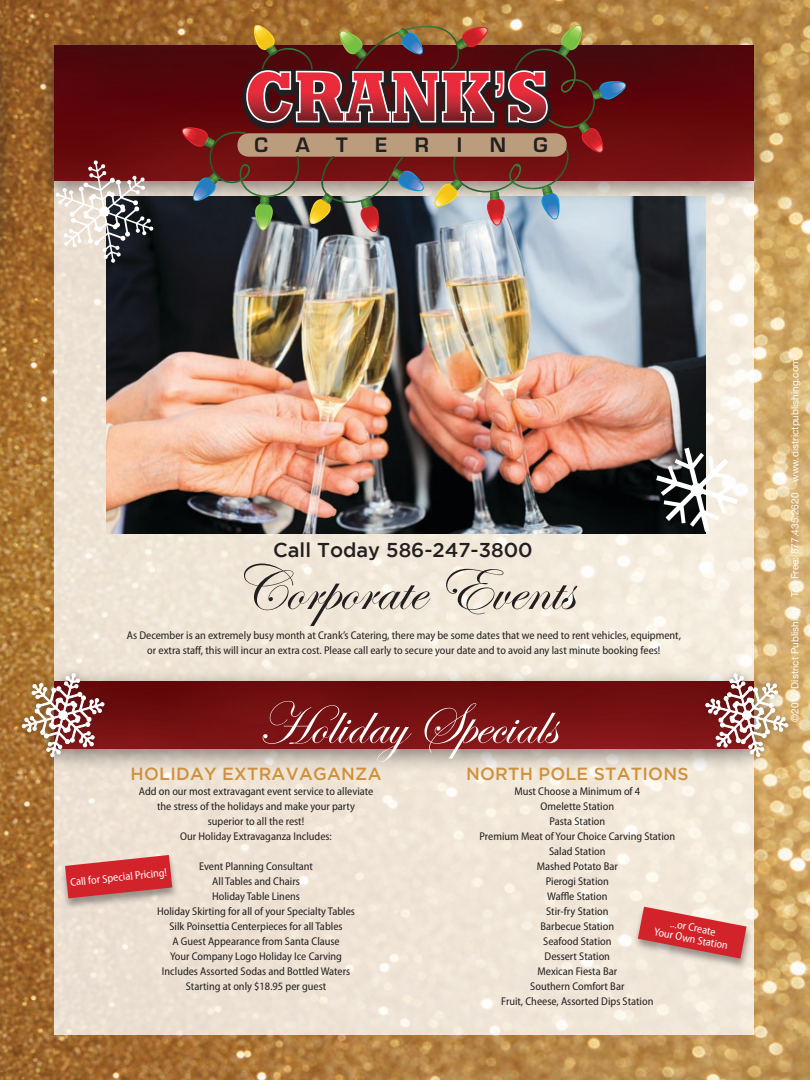
<style>
.page{position:relative;width:810px;height:1080px;background:#fff}
.page>*{position:absolute;margin:0;border:0;box-sizing:border-box;transform-origin:0 0}
.t1{font:65px "Edwardian Script ITC";color:#231f20}
.t2{font:60px "Edwardian Script ITC";color:#fff}
.t3{font:500 20px "Gotham";color:#231f20}
.t4{font:600 19.38px "Eurostile LT Std";color:#231f20}
.t5{font:500 17.5px "Gotham";letter-spacing:.015em;color:#cf913d}
.t6{font:semi-condensed 11.25px/15px "Myriad Pro";color:#231f20;text-align:center}
.t7{font:semi-condensed 11.25px/11.2px "Myriad Pro";color:#fff;text-align:center}
.t8{font:10px "Helvetica Neue LT Std";color:#fff}
</style>
<div class="page">
<img style="left:1px;top:0;width:809px;height:1080px">
<div style="left:54px;top:169px;width:700px;height:866px;background:#f1e6d8"></div>
<div style="left:35px;top:668px;width:737px;height:105px;background:#231f20;opacity:.53"></div>
<img style="left:111px;top:681px;width:588px;height:68px">
<img style="left:107px;top:205px;width:599px;height:329px">
<div style="left:699px;top:667px;width:96px;height:96px;background:#231f20;opacity:.34"></div>
<svg style="left:705px;top:673px;width:84px;height:84px;background:#bc9280"></svg>
<div style="left:15px;top:667px;width:96px;height:96px;background:#231f20;opacity:.34"></div>
<svg style="left:22px;top:672px;width:83px;height:86px;background:#ae816f"></svg>
<div style="left:35px;top:32px;width:737px;height:173px;background:#231f20;opacity:.53"></div>
<img style="left:54px;top:45px;width:700px;height:135px">
<img style="left:181px;top:22px;width:446px;height:211px">
<svg style="left:55px;top:160px;width:99px;height:103px"></svg>
<svg style="left:656px;top:448px;width:82px;height:84px"></svg>
<img style="left:0;top:0;width:1px;height:1080px">
<div style="left:0;top:33px;width:19px;height:232px;background:#231f20;opacity:.53"></div>
<div style="left:0;top:20px;width:10px;height:262px;background:#231f20;opacity:.55"></div>
<div style="left:633px;top:906px;width:120px;height:64px;background:#231f20;opacity:.42"></div>
<svg style="left:638px;top:907px;width:109px;height:52px"></svg>
<div style="left:60px;top:854px;width:119px;height:56px;background:#231f20;opacity:.42"></div>
<svg style="left:65px;top:855px;width:107px;height:43px;background:#d14c4f"></svg>
<h3 class="t4" style="left:254px;top:133px;width:15px">C</h3>
<h3 class="t4" style="left:296px;top:133px;width:15px">A</h3>
<h3 class="t4" style="left:336px;top:133px;width:13px">T</h3>
<h3 class="t4" style="left:375px;top:133px;width:14px">E</h3>
<h3 class="t4" style="left:415px;top:133px;width:16px">R</h3>
<h3 class="t4" style="left:457px;top:133px;width:7px">I</h3>
<h3 class="t4" style="left:490px;top:133px;width:18px">N</h3>
<h3 class="t4" style="left:534px;top:133px;width:16px">G</h3>
<h3 class="t3" style="left:273px;top:539px;width:261px">Call Today 586-247-3800</h3>
<h1 class="t1" style="left:233px;top:553px;width:342px">Corporate Events</h1>
<p class="t6" style="left:127px;top:628px;width:556px">As December is an extremely busy month at Crank’s Catering, there may be some dates that we need to rent vehicles, equipment, or extra staff, this will incur an extra cost. Please call early to secure your date and to avoid any last minute booking fees!</p>
<h2 class="t2" style="left:257px;top:691px;width:300px">Holiday Specials</h2>
<h3 class="t5" style="left:131px;top:764px;width:252px">HOLIDAY EXTRAVAGANZA</h3>
<p class="t6" style="left:139px;top:783px;width:236px">Add on our most extravagant event service to alleviate the stress of the holidays and make your party superior to all the rest!<br>Our Holiday Extravaganza Includes:</p>
<p class="t6" style="left:157px;top:858px;width:199px">Event Planning Consultant<br>All Tables and Chairs<br>Holiday Table Linens<br>Holiday Skirting for all of your Specialty Tables Silk Poinsettia Centerpieces for all Tables<br>A Guest Appearance from Santa Clause<br>Your Company Logo Holiday Ice Carving Includes Assorted Sodas and Bottled Waters Starting at only $18.95 per guest</p>
<p class="t7" style="left:70px;top:876px;width:99px;rotate:-6deg">Call for Special Pricing!</p>
<h3 class="t5" style="left:466px;top:764px;width:224px">NORTH POLE STATIONS</h3>
<p class="t6" style="left:480px;top:783px;width:197px">Must Choose a Minimum of 4<br>Omelette Station<br>Pasta Station<br>Premium Meat of Your Choice Carving Station<br>Salad Station<br>Mashed Potato Bar<br>Pierogi Station<br>Waffle Station<br>Stir-fry Station<br>Barbecue Station<br>Seafood Station<br>Dessert Station<br>Mexican Fiesta Bar<br>Southern Comfort Bar<br>Fruit, Cheese, Assorted Dips Station</p>
<p class="t7" style="left:657px;top:915px;width:77px;rotate:11deg">...or Create<br>Your Own Station</p>
<p class="t8" style="left:789px;top:722px;width:365px;rotate:-90deg">©2017 District Publishing Toll Free: 877.435.2620 www.districtpublishing.com</p>
</div>
